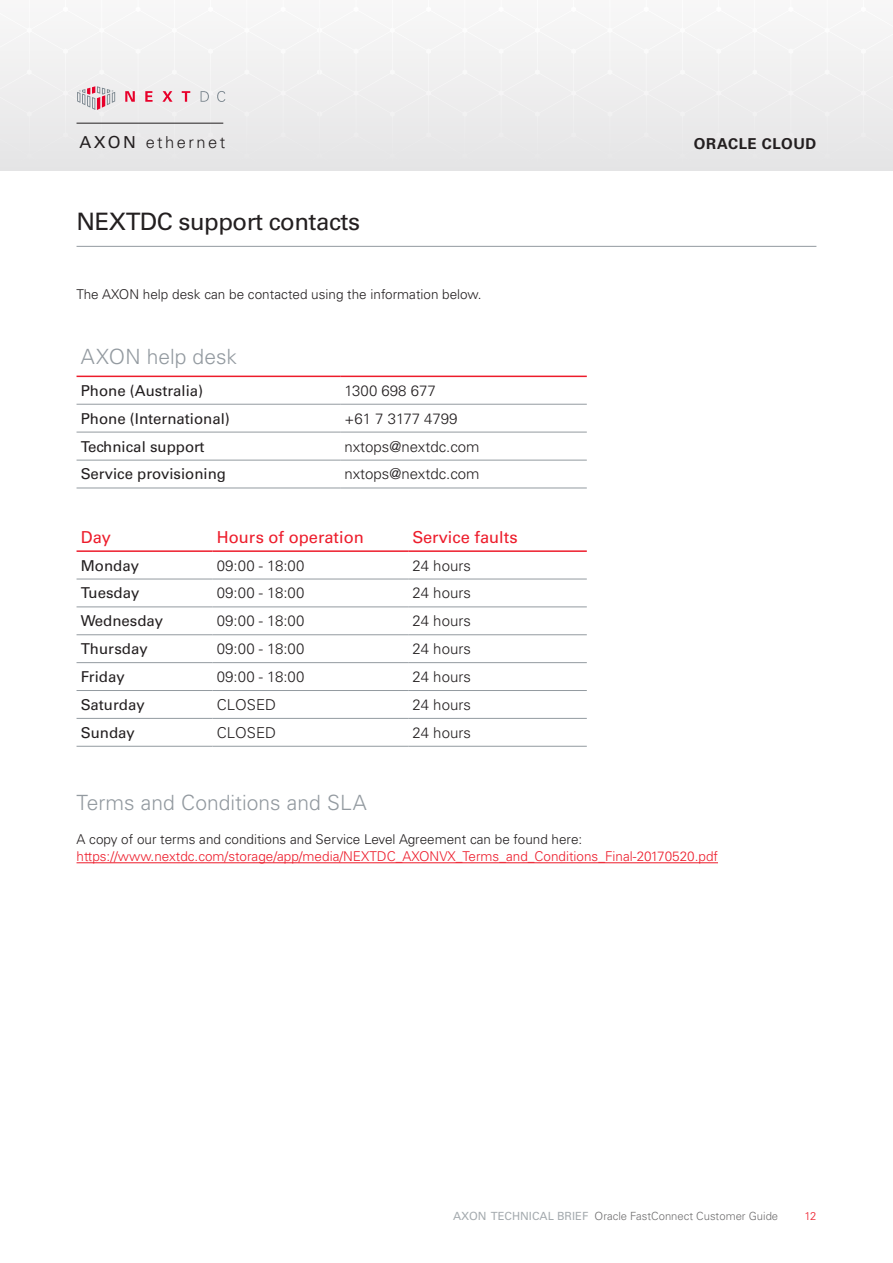
<style>
.page{position:relative;width:893px;height:1263px;background:#fff}
.page>*{position:absolute;margin:0;border:0;box-sizing:border-box;transform-origin:0 0}
.t1{font:24px "Univers LT Std";letter-spacing:-.02em;color:#231f20}
.t2{font:300 21px "Univers LT Std";color:#939aa0}
.t3{font:16.5px "Univers LT Std";color:#ed1c2b}
.t4{font:300 16.5px "Univers LT Std";letter-spacing:.15em;color:#231f20}
.t5{font:300 15px "Univers LT Std";color:#231f20}
.t6{font:15px "Univers LT Std";color:#231f20}
.t7{font:700 15px "Univers LT Std";letter-spacing:.035em;color:#231f20}
.t8{font:300 13.5px "Univers LT Std";color:#231f20}
.t9{font:300 13.5px "Univers LT Std";color:#ed1c2b}
.t10{font:300 11.25px "Univers LT Std";color:#6f6e6f}
.t11{font:300 11.25px "Univers LT Std";color:#ed1c2b}
.s1{font-weight:400}
.s2{font-weight:400;color:#a5abaf}
</style>
<div class="page">
<div style="left:0;top:29px;width:319px;height:141px;background:#ededed"></div>
<div style="left:320px;top:29px;width:435px;height:141px;background:#ededed"></div>
<div style="left:755px;top:29px;width:138px;height:141px;background:#ededed"></div>
<hr style="left:77px;top:123px;width:146px;height:1px;background:#231f20">
<svg style="left:125px;top:91px;width:10px;height:11px"></svg>
<svg style="left:145px;top:91px;width:8px;height:11px"></svg>
<svg style="left:162px;top:91px;width:11px;height:11px"></svg>
<svg style="left:182px;top:91px;width:8px;height:11px"></svg>
<svg style="left:201px;top:91px;width:8px;height:11px"></svg>
<svg style="left:217px;top:91px;width:8px;height:11px"></svg>
<svg style="left:77px;top:86px;width:38px;height:24px"></svg>
<hr style="left:77px;top:862px;width:641px;height:1px;background:#ed1c2b">
<hr style="left:77px;top:404px;width:263px;height:1px;background:#939aa0">
<hr style="left:340px;top:404px;width:247px;height:1px;background:#939aa0">
<hr style="left:77px;top:432px;width:263px;height:1px;background:#939aa0">
<hr style="left:340px;top:432px;width:247px;height:1px;background:#939aa0">
<hr style="left:77px;top:460px;width:263px;height:1px;background:#939aa0">
<hr style="left:340px;top:460px;width:247px;height:1px;background:#939aa0">
<hr style="left:77px;top:488px;width:263px;height:1px;background:#939aa0">
<hr style="left:340px;top:488px;width:247px;height:1px;background:#939aa0">
<hr style="left:77px;top:376px;width:263px;height:1px;background:#ed1c2b">
<hr style="left:340px;top:376px;width:247px;height:1px;background:#ed1c2b">
<hr style="left:77px;top:579px;width:136px;height:1px;background:#939aa0">
<hr style="left:213px;top:579px;width:195px;height:1px;background:#939aa0">
<hr style="left:408px;top:579px;width:179px;height:1px;background:#939aa0">
<hr style="left:77px;top:607px;width:136px;height:1px;background:#939aa0">
<hr style="left:213px;top:607px;width:195px;height:1px;background:#939aa0">
<hr style="left:408px;top:607px;width:179px;height:1px;background:#939aa0">
<hr style="left:77px;top:634px;width:136px;height:1px;background:#939aa0">
<hr style="left:213px;top:634px;width:195px;height:1px;background:#939aa0">
<hr style="left:408px;top:634px;width:179px;height:1px;background:#939aa0">
<hr style="left:77px;top:662px;width:136px;height:1px;background:#939aa0">
<hr style="left:213px;top:662px;width:195px;height:1px;background:#939aa0">
<hr style="left:408px;top:662px;width:179px;height:1px;background:#939aa0">
<hr style="left:77px;top:690px;width:136px;height:1px;background:#939aa0">
<hr style="left:213px;top:690px;width:195px;height:1px;background:#939aa0">
<hr style="left:408px;top:690px;width:179px;height:1px;background:#939aa0">
<hr style="left:77px;top:718px;width:136px;height:1px;background:#939aa0">
<hr style="left:213px;top:718px;width:195px;height:1px;background:#939aa0">
<hr style="left:408px;top:718px;width:179px;height:1px;background:#939aa0">
<hr style="left:77px;top:746px;width:136px;height:1px;background:#939aa0">
<hr style="left:213px;top:746px;width:195px;height:1px;background:#939aa0">
<hr style="left:408px;top:746px;width:179px;height:1px;background:#939aa0">
<hr style="left:77px;top:550px;width:136px;height:2px;background:#ed1c2b">
<hr style="left:213px;top:550px;width:195px;height:2px;background:#ed1c2b">
<hr style="left:408px;top:550px;width:179px;height:2px;background:#ed1c2b">
<hr style="left:77px;top:246px;width:739px;height:1px;background:#939aa0">
<p class="t4" style="left:80px;top:132px;width:147px"><span class="s1">AXON</span> ethernet</p>
<p class="t7" style="left:694px;top:135px;width:124px">ORACLE CLOUD</p>
<h1 class="t1" style="left:77px;top:207px;width:285px">NEXTDC support contacts</h1>
<p class="t8" style="left:77px;top:286px;width:406px">The AXON help desk can be contacted using the information below.</p>
<h2 class="t2" style="left:81px;top:343px;width:158px">AXON help desk</h2>
<p class="t6" style="left:81px;top:381px;width:124px">Phone (Australia)</p>
<p class="t5" style="left:344px;top:381px;width:93px">1300 698 677</p>
<p class="t6" style="left:81px;top:409px;width:151px">Phone (International)</p>
<p class="t5" style="left:344px;top:409px;width:115px">+61 7 3177 4799</p>
<p class="t6" style="left:81px;top:437px;width:125px">Technical support</p>
<p class="t5" style="left:344px;top:437px;width:137px">nxtops@nextdc.com</p>
<p class="t6" style="left:81px;top:465px;width:147px">Service provisioning</p>
<p class="t5" style="left:344px;top:465px;width:137px">nxtops@nextdc.com</p>
<p class="t3" style="left:81px;top:527px;width:32px">Day</p>
<p class="t3" style="left:217px;top:527px;width:148px">Hours of operation</p>
<p class="t3" style="left:412px;top:527px;width:107px">Service faults</p>
<p class="t6" style="left:81px;top:556px;width:60px">Monday</p>
<p class="t5" style="left:217px;top:556px;width:89px">09:00 - 18:00</p>
<p class="t5" style="left:412px;top:556px;width:60px">24 hours</p>
<p class="t6" style="left:81px;top:584px;width:60px">Tuesday</p>
<p class="t5" style="left:217px;top:584px;width:89px">09:00 - 18:00</p>
<p class="t5" style="left:412px;top:584px;width:60px">24 hours</p>
<p class="t6" style="left:81px;top:612px;width:84px">Wednesday</p>
<p class="t5" style="left:217px;top:612px;width:89px">09:00 - 18:00</p>
<p class="t5" style="left:412px;top:612px;width:60px">24 hours</p>
<p class="t6" style="left:81px;top:640px;width:68px">Thursday</p>
<p class="t5" style="left:217px;top:640px;width:89px">09:00 - 18:00</p>
<p class="t5" style="left:412px;top:640px;width:60px">24 hours</p>
<p class="t6" style="left:81px;top:668px;width:45px">Friday</p>
<p class="t5" style="left:217px;top:668px;width:89px">09:00 - 18:00</p>
<p class="t5" style="left:412px;top:668px;width:60px">24 hours</p>
<p class="t6" style="left:81px;top:696px;width:65px">Saturday</p>
<p class="t5" style="left:217px;top:695px;width:61px">CLOSED</p>
<p class="t5" style="left:412px;top:695px;width:60px">24 hours</p>
<p class="t6" style="left:81px;top:723px;width:56px">Sunday</p>
<p class="t5" style="left:217px;top:723px;width:61px">CLOSED</p>
<p class="t5" style="left:412px;top:723px;width:60px">24 hours</p>
<h2 class="t2" style="left:77px;top:790px;width:292px">Terms and Conditions and SLA</h2>
<p class="t8" style="left:77px;top:831px;width:507px">A copy of our terms and conditions and Service Level Agreement can be found here:</p>
<p class="t9" style="left:77px;top:848px;width:643px">https://www.nextdc.com/storage/app/media/NEXTDC_AXONVX_Terms_and_Conditions_Final-20170520.pdf</p>
<p class="t10" style="left:453px;top:1209px;width:327px"><span class="s2">AXON TECHNICAL BRIEF</span> Oracle FastConnect Customer Guide</p>
<p class="t11" style="left:804px;top:1209px;width:13px">12</p>
</div>
